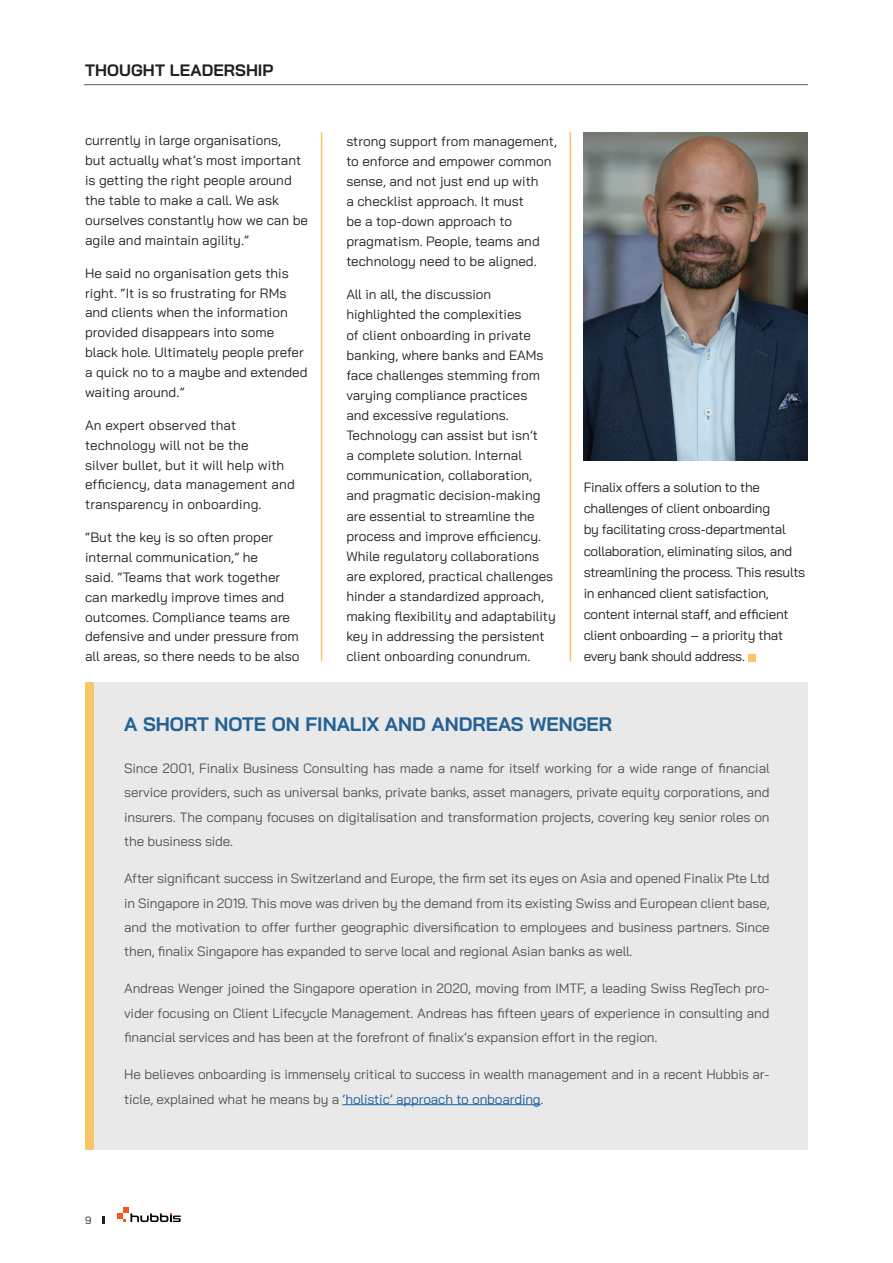
<style>
.page{position:relative;width:893px;height:1263px;background:#fff}
.page>*{position:absolute;margin:0;border:0;box-sizing:border-box;transform-origin:0 0}
.t1{font:700 19.5px "Bai Jamjuree";color:#236195}
.t2{font:700 16.5px "Bai Jamjuree";letter-spacing:.005em;color:#231f20}
.t3{font:13.5px/20.1px "Bai Jamjuree";color:#231f20}
.t4{font:13.5px/24.3px "Bai Jamjuree";letter-spacing:-.01em;color:#535355;text-align:justify}
.t5{font:13.5px/21.1px "Bai Jamjuree";letter-spacing:-.02em;color:#231f20}
.t6{font:10.5px "Bai Jamjuree";color:#231f20}
.s1{color:#175d9e}
</style>
<div class="page">
<svg style="left:117px;top:1207px;width:64px;height:15px"></svg>
<svg style="left:102px;top:1216px;width:2px;height:8px"></svg>
<div style="left:85px;top:682px;width:723px;height:468px;background:#e9e9e9"></div>
<hr style="left:342px;top:1104px;width:199px;height:1px;background:#175d9e">
<div style="left:748px;top:654px;width:7px;height:7px;background:#f9c569"></div>
<div style="left:85px;top:682px;width:9px;height:468px;background:#f9c569"></div>
<hr style="left:321px;top:132px;width:1px;height:529px;background:#f9c569">
<hr style="left:570px;top:132px;width:1px;height:529px;background:#f9c569">
<img style="left:584px;top:132px;width:224px;height:329px">
<hr style="left:84px;top:84px;width:724px;height:1px;background:#57585a">
<p class="t2" style="left:85px;top:60px;width:190px">THOUGHT LEADERSHIP</p>
<p class="t3" style="left:85px;top:131px;width:224px">currently in large organisations,<br>but actually what’s most important is getting the right people around the table to make a call. We ask ourselves constantly how we can be agile and maintain agility.”</p>
<p class="t3" style="left:85px;top:263px;width:224px">He said no organisation gets this right. “It is so frustrating for RMs and clients when the information provided disappears into some black hole. Ultimately people prefer a quick no to a maybe and extended waiting around.”</p>
<p class="t3" style="left:85px;top:415px;width:211px">An expert observed that technology will not be the<br>silver bullet, but it will help with efficiency, data management and transparency in onboarding.</p>
<p class="t3" style="left:85px;top:527px;width:216px">“But the key is so often proper internal communication,” he<br>said. “Teams that work together can markedly improve times and outcomes. Compliance teams are defensive and under pressure from all areas, so there needs to be also</p>
<p class="t3" style="left:346px;top:131px;width:212px">strong support from management, to enforce and empower common sense, and not just end up with<br>a checklist approach. It must<br>be a top-down approach to pragmatism. People, teams and technology need to be aligned.</p>
<p class="t3" style="left:346px;top:284px;width:211px">All in all, the discussion highlighted the complexities<br>of client onboarding in private banking, where banks and EAMs face challenges stemming from varying compliance practices<br>and excessive regulations.<br>Technology can assist but isn’t<br>a complete solution. Internal communication, collaboration, and pragmatic decision-making are essential to streamline the process and improve efficiency.<br>While regulatory collaborations are explored, practical challenges hinder a standardized approach, making flexibility and adaptability key in addressing the persistent client onboarding conundrum.</p>
<p class="t5" style="left:584px;top:477px;width:223px">Finalix offers a solution to the challenges of client onboarding<br>by facilitating cross-departmental collaboration, eliminating silos, and streamlining the process. This results in enhanced client satisfaction, content internal staff, and efficient client onboarding – a priority that every bank should address.</p>
<h1 class="t1" style="left:124px;top:713px;width:489px">A SHORT NOTE ON FINALIX AND ANDREAS WENGER</h1>
<p class="t4" style="left:124px;top:756px;width:647px">Since 2001, Finalix Business Consulting has made a name for itself working for a wide range of financial service providers, such as universal banks, private banks, asset managers, private equity corporations, and insurers. The company focuses on digitalisation and transformation projects, covering key senior roles on the business side.</p>
<p class="t4" style="left:124px;top:866px;width:647px">After significant success in Switzerland and Europe, the firm set its eyes on Asia and opened Finalix Pte Ltd in Singapore in 2019. This move was driven by the demand from its existing Swiss and European client base, and the motivation to offer further geographic diversification to employees and business partners. Since then, finalix Singapore has expanded to serve local and regional Asian banks as well.</p>
<p class="t4" style="left:124px;top:976px;width:647px">Andreas Wenger joined the Singapore operation in 2020, moving from IMTF, a leading Swiss RegTech pro&shy;vider focusing on Client Lifecycle Management. Andreas has fifteen years of experience in consulting and financial services and has been at the forefront of finalix’s expansion effort in the region.</p>
<p class="t4" style="left:124px;top:1062px;width:647px">He believes onboarding is immensely critical to success in wealth management and in a recent Hubbis ar&shy;ticle, explained what he means by a <span class="s1">‘holistic’ approach to onboarding</span>.</p>
<p class="t6" style="left:85px;top:1211px;width:8px">9</p>
</div>
